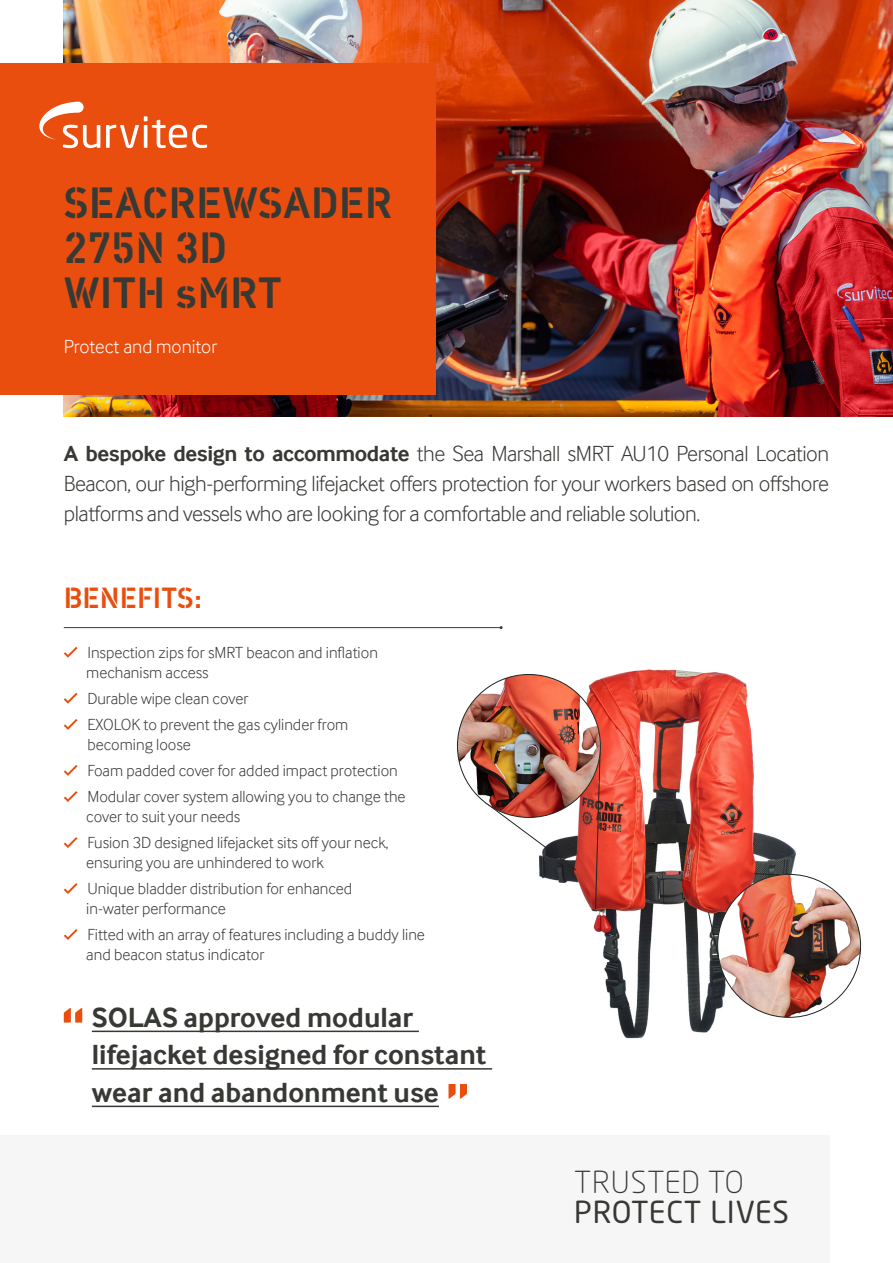
<style>
.page{position:relative;width:893px;height:1263px;background:#fff}
.page>*{position:absolute;margin:0;border:0;box-sizing:border-box;transform-origin:0 0}
.t1{font:45px/45px "Vtg Stencil DIN";color:#373935}
.t2{font:30px "Neo Sans Std";letter-spacing:.03em;color:#373935}
.t3{font:300 30px "Neo Sans Std";letter-spacing:.03em;color:#373935}
.t4{font:30px "Vtg Stencil DIN";color:#e94e0f}
.t5{font:700 28.5px/37.5px "Inter Face";color:#373935}
.t6{font:300 22.5px/30px "Inter Face";letter-spacing:-.02em;color:#373935;text-align:justify}
.t7{font:300 19.5px "Inter Face";color:#fff}
.t8{font:300 16.5px/26.2px "Inter Face";color:#373935}
.s1{font-weight:700}
</style>
<div class="page">
<div style="left:0;top:1135px;width:829px;height:128px;background:#f6f6f6"></div>
<img style="left:64px;top:0;width:829px;height:417px">
<div style="left:0;top:64px;width:436px;height:331px;background:#e94e0f"></div>
<svg style="left:106px;top:116px;width:101px;height:32px"></svg>
<svg style="left:39px;top:102px;width:61px;height:46px"></svg>
<svg style="left:64px;top:647px;width:14px;height:11px"></svg>
<svg style="left:64px;top:693px;width:14px;height:11px"></svg>
<svg style="left:64px;top:719px;width:14px;height:11px"></svg>
<svg style="left:64px;top:765px;width:14px;height:11px"></svg>
<svg style="left:64px;top:791px;width:14px;height:11px"></svg>
<svg style="left:64px;top:837px;width:14px;height:11px"></svg>
<svg style="left:64px;top:883px;width:14px;height:11px"></svg>
<svg style="left:64px;top:929px;width:14px;height:11px"></svg>
<hr style="left:64px;top:627px;width:437px;height:1px;background:#373935">
<hr style="left:92px;top:1030px;width:327px;height:2px;background:#373935">
<hr style="left:92px;top:1068px;width:400px;height:1px;background:#373935">
<hr style="left:92px;top:1105px;width:347px;height:2px;background:#373935">
<svg style="left:64px;top:1008px;width:18px;height:14px"></svg>
<svg style="left:448px;top:1084px;width:19px;height:15px"></svg>
<img style="left:537px;top:669px;width:262px;height:370px">
<img style="left:718px;top:874px;width:143px;height:143px;border-radius:71px">
<svg style="left:484px;top:801px;width:93px;height:70px"></svg>
<svg style="left:595px;top:754px;width:6px;height:155px"></svg>
<svg style="left:754px;top:873px;width:26px;height:3px"></svg>
<svg style="left:708px;top:911px;width:11px;height:47px"></svg>
<img style="left:457px;top:674px;width:143px;height:143px;border-radius:71px">
<h1 class="t1" style="left:64px;top:181px;width:330px">SEACREWSADER<br>275N 3D<br>WITH sMRT</h1>
<p class="t7" style="left:64px;top:335px;width:155px">Protect and monitor</p>
<p class="t6" style="left:64px;top:441px;width:767px"><span class="s1">A bespoke design to accommodate</span> the Sea Marshall sMRT AU10 Personal Location Beacon, our high-performing lifejacket offers protection for your workers based on offshore platforms and vessels who are looking for a comfortable and reliable solution.</p>
<h2 class="t4" style="left:64px;top:580px;width:140px">BENEFITS:</h2>
<p class="t8" style="left:86px;top:644px;width:293px;line-height:19.8px">Inspection zips for sMRT beacon and inflation mechanism access</p>
<p class="t8" style="left:87px;top:686px;width:262px">Durable wipe clean cover<br>EXOLOK to prevent the gas cylinder from</p>
<p class="t8" style="left:87px;top:732px;width:320px">becoming loose<br>Foam padded cover for added impact protection<br>Modular cover system allowing you to change the</p>
<p class="t8" style="left:86px;top:805px;width:304px">cover to suit your needs<br>Fusion 3D designed lifejacket sits off your neck,</p>
<p class="t8" style="left:86px;top:851px;width:268px">ensuring you are unhindered to work<br>Unique bladder distribution for enhanced</p>
<p class="t8" style="left:86px;top:897px;width:340px">in-water performance<br>Fitted with an array of features including a buddy line</p>
<p class="t8" style="left:86px;top:943px;width:180px">and beacon status indicator</p>
<h3 class="t5" style="left:92px;top:1001px;width:396px">SOLAS approved modular lifejacket designed for constant wear and abandonment use</h3>
<h2 class="t3" style="left:574px;top:1164px;width:171px">TRUSTED TO</h2>
<h2 class="t2" style="left:574px;top:1193px;width:217px">PROTECT LIVES</h2>
</div>
